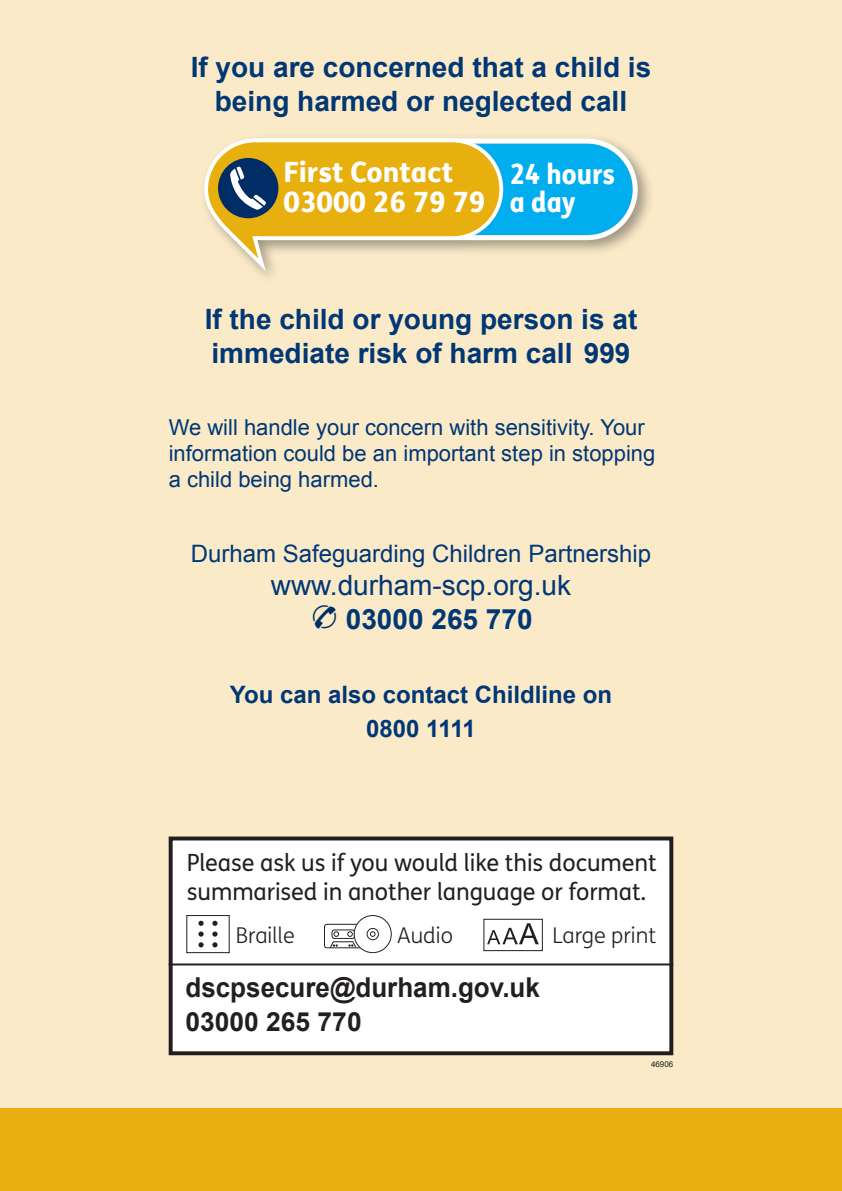
<style>
.page{position:relative;width:842px;height:1191px;background:#faeac8}
.page>*{position:absolute;margin:0;border:0;box-sizing:border-box;transform-origin:0 0}
.t1{font:700 28px/33.6px "Arial";color:#013775;text-align:center}
.t2{font:800 28px/30px "FS Me";color:#fff}
.t3{font:28px "Arial";color:#013775}
.t4{font:800 28px/28px "FS Me";color:#fff;scale:.92 1}
.t5{font:700 27.4px "Arial";color:#231f20;scale:.95 1}
.t6{font:700 26.4px "Arial";color:#231f20}
.t7{font:24px "Arial";color:#013775}
.t8{font:700 24px "Arial";color:#013775}
.t9{font:700 24px "Arial";letter-spacing:-.025em;color:#013775}
.t10{font:23.8px/28.4px "FS Me";letter-spacing:-.005em;color:#231f20}
.t11{font:22px/26.4px "Arial";color:#013775}
.t12{font:300 21.8px "FS Me";color:#231f20}
.t13{font:8px "Arial";color:#231f20}
</style>
<div class="page">
<div style="left:0;top:1108px;width:842px;height:83px;background:#e9ae0f"></div>
<div style="left:171px;top:838px;width:500px;height:215px;background:#fff"></div>
<div style="left:169px;top:836px;width:504px;height:219px;border:4px solid #231f20"></div>
<hr style="left:169px;top:963px;width:504px;height:2px;background:#231f20">
<div style="left:186px;top:915px;width:44px;height:38px;border:1px solid #231f20"></div>
<svg style="left:198px;top:920px;width:6px;height:16px"></svg>
<svg style="left:212px;top:920px;width:6px;height:16px"></svg>
<svg style="left:198px;top:942px;width:6px;height:5px"></svg>
<svg style="left:212px;top:942px;width:6px;height:5px"></svg>
<div style="left:483px;top:918px;width:60px;height:33px;border:1px solid #231f20"></div>
<svg style="left:487px;top:923px;width:52px;height:21px"></svg>
<svg style="left:324px;top:923px;width:38px;height:26px"></svg>
<div style="left:354px;top:915px;width:37px;height:37px;background:#fff;border-radius:50%"></div>
<div style="left:354px;top:915px;width:38px;height:38px;border:2px solid #231f20;border-radius:50%"></div>
<div style="left:367px;top:928px;width:12px;height:12px;border:2px solid #231f20;border-radius:50%"></div>
<svg style="left:370px;top:931px;width:6px;height:6px"></svg>
<div style="left:200px;top:133px;width:454px;height:152px;background:#231f20;opacity:.41"></div>
<svg style="left:505px;top:138px;width:133px;height:102px;background:#31b9ea"></svg>
<svg style="left:204px;top:138px;width:301px;height:133px"></svg>
<p class="t1" style="left:191px;top:51px;width:462px">If you are concerned that a child is being harmed or neglected call</p>
<p class="t2" style="left:284px;top:157px;width:203px">First Contact<br>03000 26 79 79</p>
<p class="t4" style="left:510px;top:160px;width:116px">24 hours a day</p>
<p class="t1" style="left:205px;top:303px;width:434px;text-align:left">If the child or young person is at immediate risk of harm call 999</p>
<p class="t11" style="left:169px;top:414px;width:488px">We will handle your concern with sensitivity. Your information could be an important step in stopping a child being harmed.</p>
<p class="t7" style="left:191px;top:537px;width:462px">Durham Safeguarding Children Partnership</p>
<p class="t3" style="left:271px;top:567px;width:302px">www.durham-scp.org.uk</p>
<p class="t1" style="left:346px;top:603px;width:188px">03000 265 770</p>
<p class="t8" style="left:230px;top:679px;width:384px">You can also contact Childline on</p>
<p class="t9" style="left:366px;top:712px;width:111px">0800 1111</p>
<p class="t10" style="left:187px;top:849px;width:471px">Please ask us if you would like this document summarised in another language or format.</p>
<p class="t12" style="left:236px;top:922px;width:60px">Braille</p>
<p class="t12" style="left:397px;top:922px;width:57px">Audio</p>
<p class="t12" style="left:552px;top:923px;width:105px">Large print</p>
<p class="t5" style="left:185px;top:969px;width:375px">dscpsecure@durham.gov.uk</p>
<p class="t6" style="left:185px;top:1004px;width:178px">03000 265 770</p>
<p class="t13" style="left:651px;top:1059px;width:24px">46906</p>
</div>
